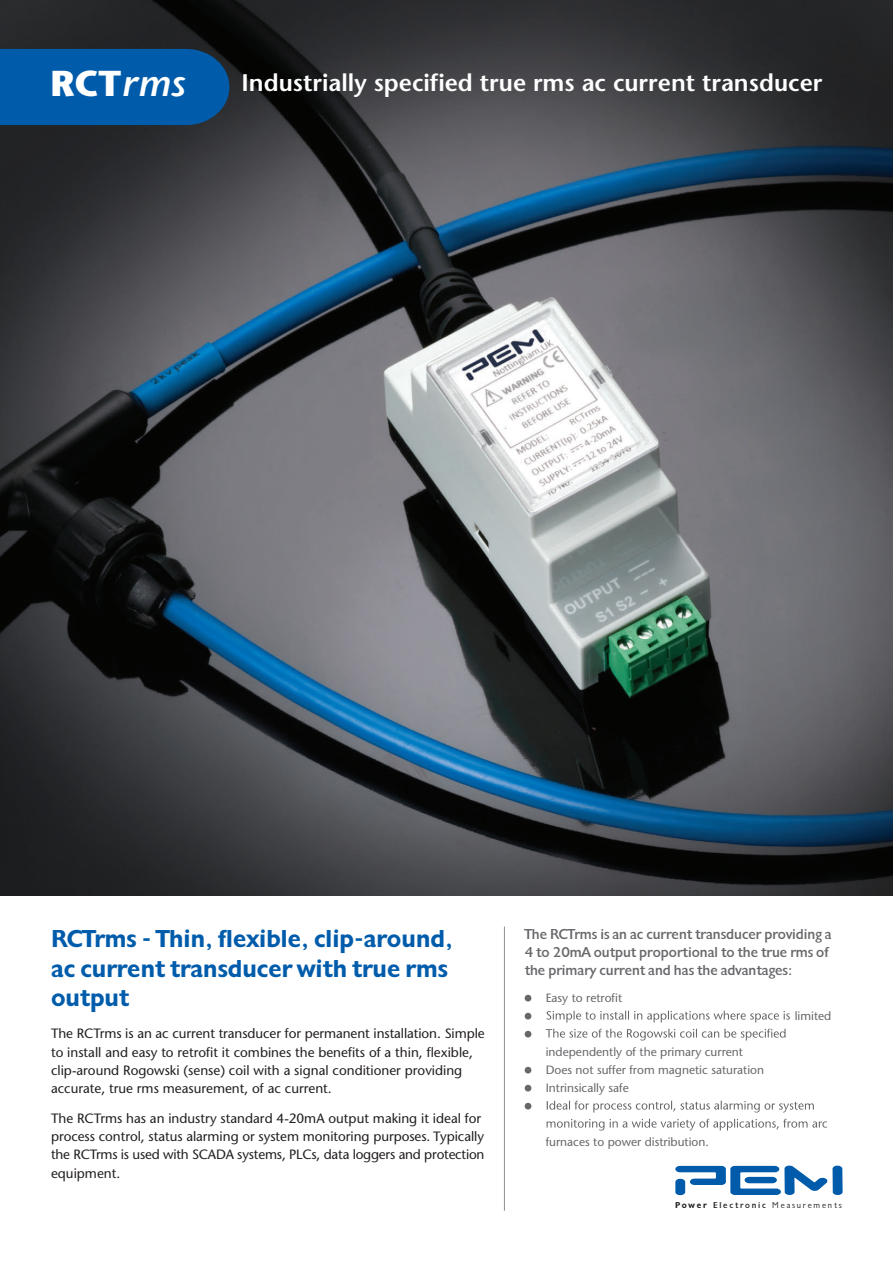
<style>
.page{position:relative;width:893px;height:1263px;background:#fff}
.page>*{position:absolute;margin:0;border:0;box-sizing:border-box;transform-origin:0 0}
.t1{font:700 36px "Stone Sans";color:#fff}
.t2{font:25.5px/29.7px "Gill Bld";color:#005cab}
.t3{font:600 24px "Stone Sans";color:#fff}
.t4{font:15px/18px "Gill";color:#67686b}
.t5{font:13.5px/18.3px "Stone Sans";color:#231f20}
.t6{font:12px/18px "Stone Sans";color:#67686b}
.t7{font:8.85px "Gill Lgt";letter-spacing:.205em;color:#231f20}
.s1{font-family:"Stone Sans Semi Boold";font-weight:400;font-style:italic}
.s2{font-family:"Gill Bld"}
.s3{font-family:"Gill"}
</style>
<div class="page">
<img style="left:0;top:0;width:893px;height:896px">
<div style="left:0;top:48px;width:230px;height:78px;background:#005cab"></div>
<hr style="left:504px;top:926px;width:1px;height:285px;background:#8b8e90">
<svg style="left:525px;top:995px;width:6px;height:6px"></svg>
<svg style="left:525px;top:1013px;width:6px;height:6px"></svg>
<svg style="left:525px;top:1031px;width:6px;height:6px"></svg>
<svg style="left:525px;top:1067px;width:6px;height:6px"></svg>
<svg style="left:525px;top:1085px;width:6px;height:6px"></svg>
<svg style="left:525px;top:1103px;width:6px;height:6px"></svg>
<svg style="left:546px;top:836px;width:298px;height:360px"></svg>
<h1 class="t1" style="left:50px;top:62px;width:137px">RCT<span class="s1">rms</span></h1>
<h3 class="t3" style="left:241px;top:68px;width:582px">Industrially specified true rms ac current transducer</h3>
<h2 class="t2" style="left:51px;top:926px;width:403px">RCTrms - Thin, flexible, clip-around, ac current transducer with true rms output</h2>
<p class="t5" style="left:51px;top:1024px;width:435px">The RCTrms is an ac current transducer for permanent installation. Simple to install and easy to retrofit it combines the benefits of a thin, flexible, clip-around Rogowski (sense) coil with a signal conditioner providing accurate, true rms measurement, of ac current.</p>
<p class="t5" style="left:51px;top:1109px;width:435px">The RCTrms has an industry standard 4-20mA output making it ideal for process control, status alarming or system monitoring purposes. Typically the RCTrms is used with SCADA systems, PLCs, data loggers and protection equipment.</p>
<p class="t4" style="left:525px;top:926px;width:309px">The RCTrms is an ac current transducer providing a<br>4 to 20mA output proportional to the true rms of the primary current and has the advantages:</p>
<p class="t6" style="left:546px;top:988px;width:78px">Easy to retrofit</p>
<p class="t6" style="left:795px;top:1006px;width:38px">limited</p>
<p class="t6" style="left:546px;top:1042px;width:220px">independently of the primary current<br>Does not suffer from magnetic saturation<br>Intrinsically safe</p>
<p class="t6" style="left:546px;top:1132px;width:165px">furnaces to power distribution.</p>
<p class="t7" style="left:675px;top:1198px;width:168px"><span class="s2">Power</span> <span class="s3">Electronic</span> Measurements</p>
</div>
